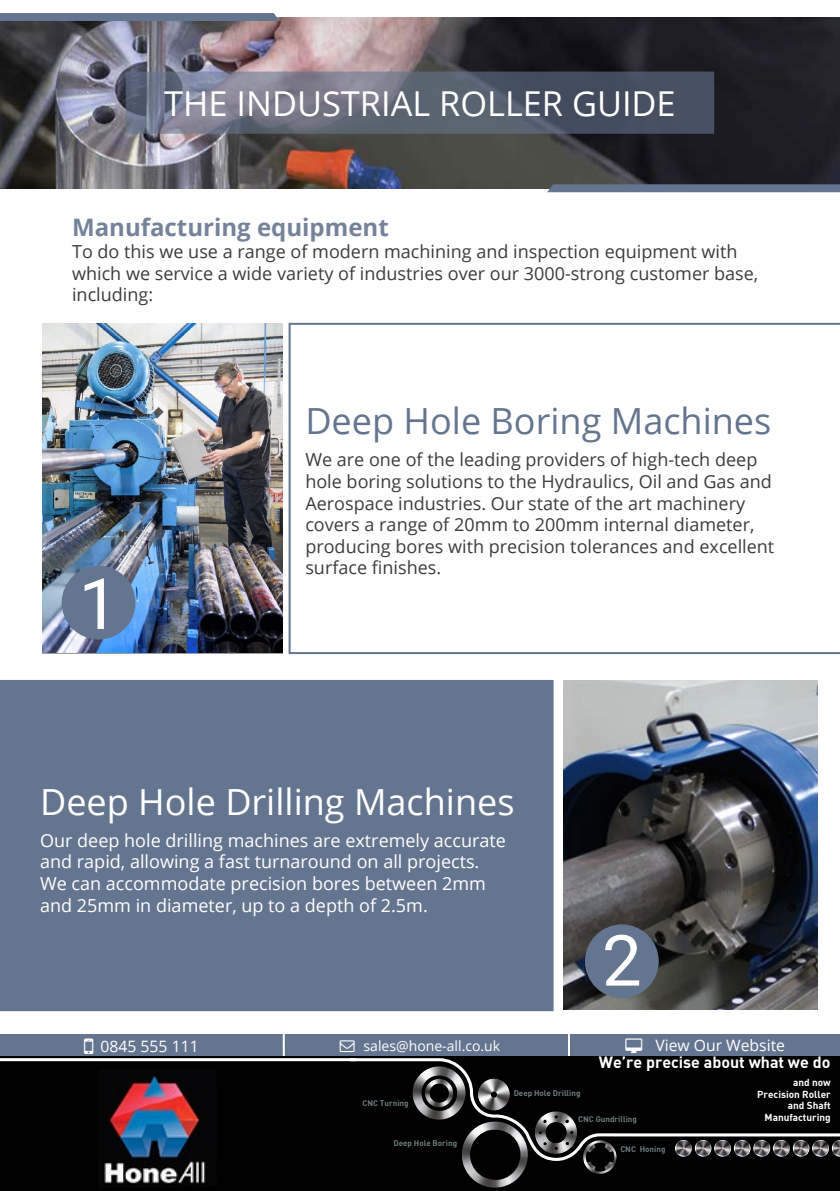
<style>
.page{position:relative;width:840px;height:1191px;background:#fff}
.page>*{position:absolute;margin:0;border:0;box-sizing:border-box;transform-origin:0 0}
.t1{font:70.6px "Roboto";color:#fff}
.t2{font:36px "Open Sans";color:#fff}
.t3{font:36px "Open Sans";color:#64758f}
.t4{font:34.2px "Open Sans";color:#fff}
.t5{font:700 24px "Open Sans";color:#74839a}
.t6{font:18px/21.6px "Open Sans";color:#3c3c3b}
.t7{font:18px/21.6px "Open Sans";color:#fff}
.t8{font:16px "DIN Bold";color:#fff}
.t9{font:15.8px "Open Sans";color:#fff}
.t10{font:14px "Open Sans";color:#fff}
.t11{font:10px/11.4px "DIN Bold";color:#fff;text-align:right}
.t12{font:8px "DIN Bold";color:#717e81}
</style>
<div class="page">
<div style="left:0;top:1051px;width:379px;height:140px;background:#000"></div>
<img style="left:0;top:17px;width:839px;height:171px">
<div style="left:0;top:1034px;width:839px;height:22px;background:#64758f"></div>
<div style="left:350px;top:1056px;width:489px;height:135px;background:#000"></div>
<img style="left:584px;top:1162px;width:32px;height:12px">
<img style="left:462px;top:1162px;width:33px;height:25px">
<svg style="left:350px;top:1058px;width:489px;height:104px"></svg>
<img style="left:363px;top:1160px;width:32px;height:1px">
<svg style="left:754px;top:1140px;width:7px;height:3px"></svg>
<svg style="left:774px;top:1140px;width:6px;height:3px"></svg>
<svg style="left:793px;top:1140px;width:7px;height:3px"></svg>
<svg style="left:813px;top:1140px;width:6px;height:3px"></svg>
<svg style="left:832px;top:1140px;width:7px;height:3px"></svg>
<svg style="left:676px;top:1140px;width:6px;height:3px"></svg>
<svg style="left:695px;top:1140px;width:7px;height:3px"></svg>
<svg style="left:715px;top:1140px;width:7px;height:3px"></svg>
<svg style="left:735px;top:1140px;width:6px;height:3px"></svg>
<div style="left:0;top:13px;width:279px;height:8px;background:#64758f"></div>
<svg style="left:547px;top:184px;width:292px;height:8px;background:#61728a"></svg>
<svg style="left:126px;top:72px;width:587px;height:62px;background:#5f6677"></svg>
<hr style="left:282px;top:1034px;width:2px;height:22px;background:#fff">
<hr style="left:567px;top:1034px;width:2px;height:22px;background:#fff">
<hr style="left:0;top:1058px;width:355px;height:3px;background:#fff">
<div style="left:356px;top:1161px;width:66px;height:30px;background:#000"></div>
<img style="left:104px;top:1069px;width:102px;height:115px">
<div style="left:0;top:680px;width:553px;height:331px;background:#64758f"></div>
<svg style="left:288px;top:323px;width:551px;height:331px"></svg>
<img style="left:43px;top:324px;width:240px;height:328px">
<img style="left:563px;top:681px;width:253px;height:328px">
<div style="left:62px;top:566px;width:73px;height:73px;background:#64758f;border-radius:50%"></div>
<div style="left:62px;top:566px;width:73px;height:73px;border:1px solid #64758f;border-radius:50%"></div>
<div style="left:585px;top:925px;width:72px;height:72px;background:#64758f;border-radius:50%"></div>
<div style="left:584px;top:924px;width:74px;height:74px;border:1px solid #64758f;border-radius:50%"></div>
<h3 class="t4" style="left:164px;top:80px;width:512px">THE INDUSTRIAL ROLLER GUIDE</h3>
<h3 class="t5" style="left:72px;top:211px;width:318px">Manufacturing equipment</h3>
<p class="t6" style="left:72px;top:240px;width:687px">To do this we use a range of modern machining and inspection equipment with which we service a wide variety of industries over our 3000-strong customer base, including:</p>
<h2 class="t3" style="left:305px;top:396px;width:467px">Deep Hole Boring Machines</h2>
<h1 class="t1" style="left:79px;top:554px;width:41px">1</h1>
<p class="t6" style="left:305px;top:448px;width:470px">We are one of the leading providers of high-tech deep hole boring solutions to the Hydraulics, Oil and Gas and Aerospace industries. Our state of the art machinery covers a range of 20mm to 200mm internal diameter, producing bores with precision tolerances and excellent surface finishes.</p>
<h2 class="t2" style="left:40px;top:777px;width:475px">Deep Hole Drilling Machines</h2>
<p class="t7" style="left:40px;top:829px;width:467px">Our deep hole drilling machines are extremely accurate and rapid, allowing a fast turnaround on all projects.<br>We can accommodate precision bores between 2mm and 25mm in diameter, up to a depth of 2.5m.</p>
<h1 class="t1" style="left:601px;top:911px;width:41px">2</h1>
<p class="t9" style="left:100px;top:1035px;width:100px">0845 555 111</p>
<p class="t10" style="left:363px;top:1036px;width:138px">sales@hone-all.co.uk</p>
<p class="t9" style="left:655px;top:1034px;width:131px">View Our Website</p>
<p class="t12" style="left:362px;top:1097px;width:48px">CNC Turning</p>
<p class="t12" style="left:393px;top:1137px;width:65px">Deep Hole Boring</p>
<p class="t8" style="left:598px;top:1052px;width:233px">We’re precise about what we do</p>
<p class="t12" style="left:513px;top:1088px;width:68px">Deep Hole Drilling</p>
<p class="t12" style="left:578px;top:1113px;width:60px">CNC Gundrilling</p>
<p class="t12" style="left:620px;top:1144px;width:47px">CNC Honing</p>
<p class="t11" style="left:756px;top:1076px;width:75px">and now<br>Precision Roller and Shaft<br>Manufacturing</p>
</div>
